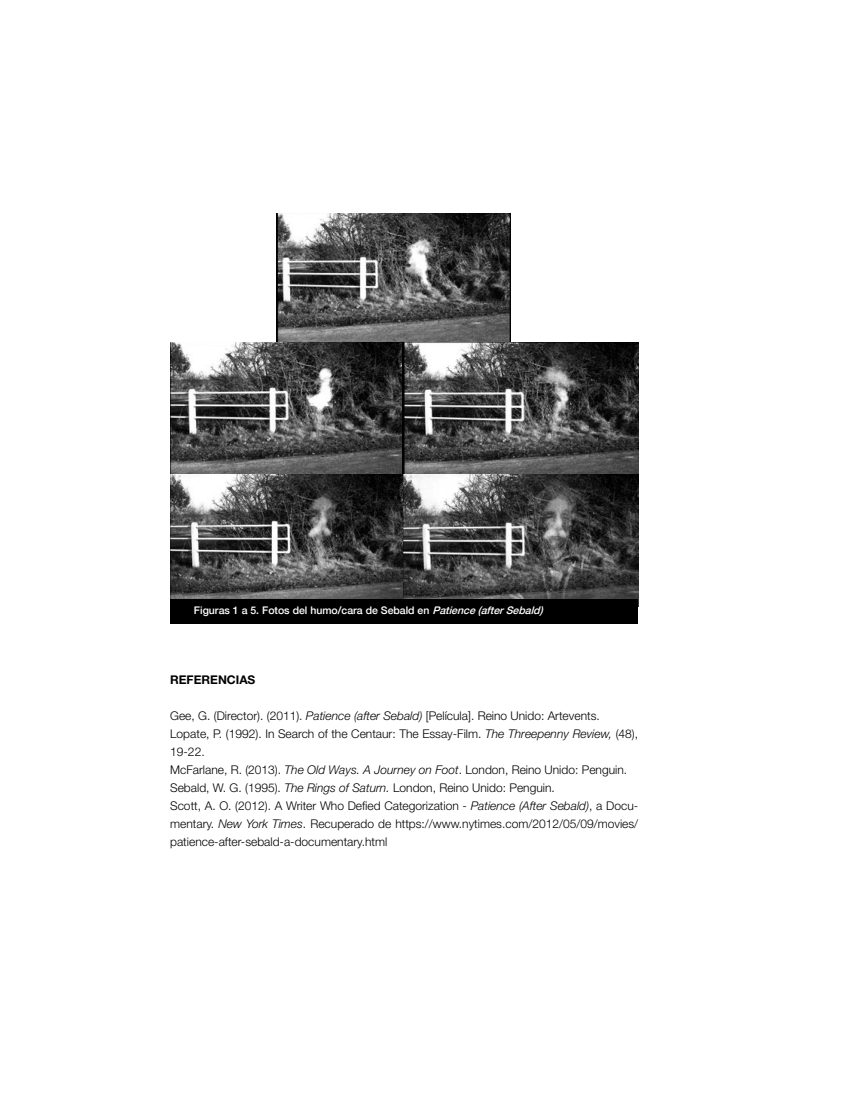
<style>
.page{position:relative;width:851px;height:1106px;background:#fff}
.page>*{position:absolute;margin:0;border:0;box-sizing:border-box;transform-origin:0 0}
.t1{font:300 12px/18px "Helvetica Neue LT Std";color:#000}
.t2{font:700 12px "Helvetica Neue LT Std";color:#000}
.t3{font:500 10.5px "Helvetica 65";color:#fff}
.s1{font-style:italic}
</style>
<div class="page">
<img style="left:276px;top:214px;width:234px;height:128px">
<img style="left:171px;top:342px;width:467px;height:132px">
<img style="left:171px;top:474px;width:467px;height:126px">
<div style="left:171px;top:600px;width:467px;height:24px;background:#000"></div>
<p class="t3" style="left:194px;top:604px;width:350px">Figuras 1 a 5. Fotos del humo/cara de Sebald en <span class="s1">Patience(afterSebald)</span></p>
<p class="t2" style="left:170px;top:672px;width:87px">REFERENCIAS</p>
<p class="t1" style="left:170px;top:706px;width:469px">Gee, G. (Director). (2011). <span class="s1">Patience (after Sebald)</span> [Película]. Reino Unido: Artevents.<br>Lopate, P. (1992). In Search of the Centaur: The Essay-Film. <span class="s1">The Threepenny Review,</span> (48), 19-22.<br>McFarlane, R. (2013). <span class="s1">The Old Ways. A Journey on Foot</span>. London, Reino Unido: Penguin.<br>Sebald, W. G. (1995). <span class="s1">The Rings of Saturn.</span> London, Reino Unido: Penguin.<br>Scott, A. O. (2012). A Writer Who Defied Categorization - <span class="s1">Patience (After Sebald)</span>, a Docu&shy;mentary. <span class="s1">New York Times</span>. Recuperado de https://www.nytimes.com/2012/05/09/movies/ patience-after-sebald-a-documentary.html</p>
</div>
